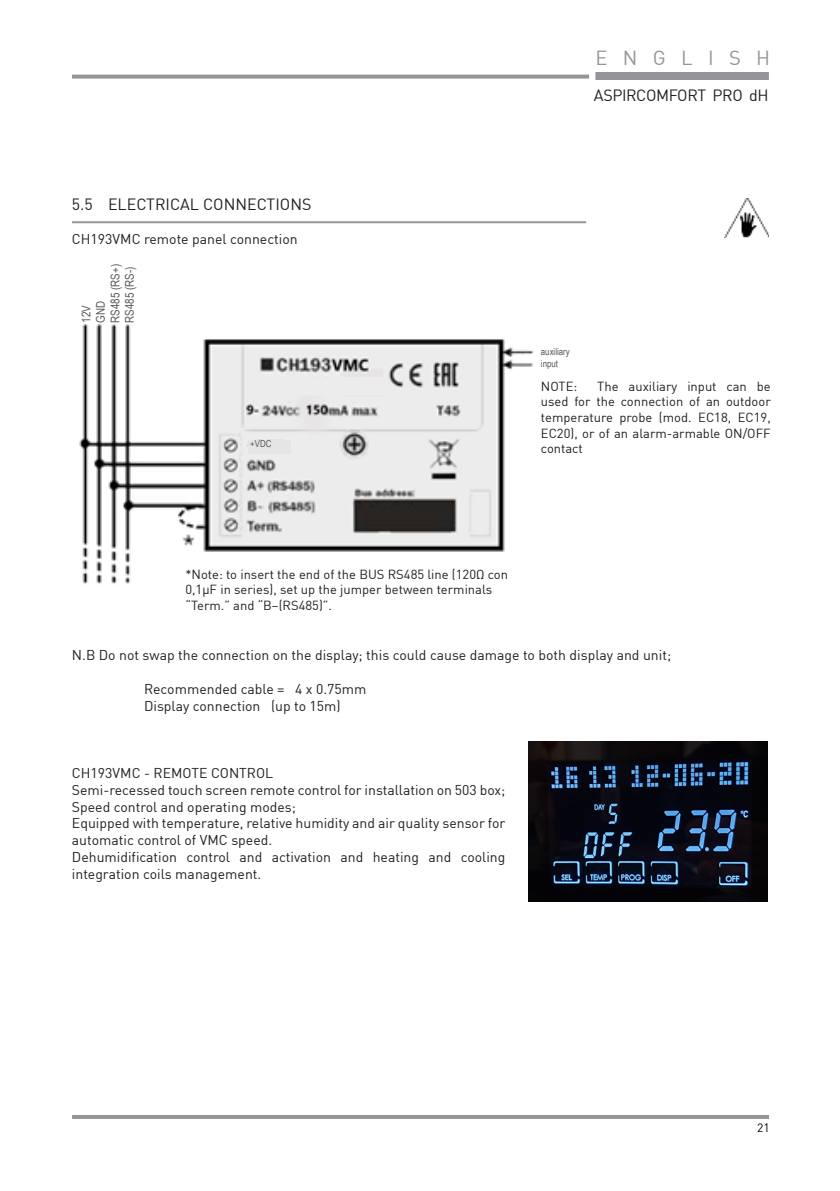
<style>
.page{position:relative;width:840px;height:1191px;background:#fff}
.page>*{position:absolute;margin:0;border:0;box-sizing:border-box;transform-origin:0 0}
.t1{font:20px "DIN";letter-spacing:.77em;color:#939598}
.t2{font:16px "DIN";letter-spacing:-.01em;color:#231f20}
.t3{font:14px/16.8px "DIN";color:#231f20}
.t4{font:13px/15.6px "DIN";color:#231f20;text-align:justify}
.Stile_di_paragrafo_V{font:12px "Arial Narrow";color:#57585a}
.t5{font:12px "DIN";color:#040503}
.Stile_di_paragrafo_V-2{font:9.6px/11.6px "Arial Narrow";color:#57585a}
</style>
<div class="page">
<hr style="left:72px;top:1115px;width:696px;height:4px;background:#939598">
<svg style="left:72px;top:75px;width:516px;height:4px;background:#9e9fa2"></svg>
<div style="left:595px;top:72px;width:173px;height:8px;background:#939598"></div>
<hr style="left:72px;top:221px;width:514px;height:2px;background:#939598">
<img style="left:79px;top:324px;width:455px;height:260px">
<div style="left:255px;top:377px;width:129px;height:17px;background:#ececec"></div>
<div style="left:396px;top:403px;width:33px;height:17px;background:#ececec"></div>
<div style="left:248px;top:440px;width:43px;height:13px;background:#e5e5e7"></div>
<img style="left:724px;top:198px;width:44px;height:40px">
<img style="left:528px;top:742px;width:239px;height:159px">
<p class="t2" style="left:72px;top:194px;width:241px">5.5 ELECTRICAL CONNECTIONS</p>
<p class="t3" style="left:72px;top:230px;width:227px">CH193VMC remote panel connection</p>
<p class="Stile_di_paragrafo_V" style="left:106px;top:323px;width:60px;rotate:-90deg">RS485 (RS+)</p>
<p class="Stile_di_paragrafo_V" style="left:121px;top:323px;width:58px;rotate:-90deg">RS485 (RS-)</p>
<p class="Stile_di_paragrafo_V" style="left:77px;top:323px;width:19px;rotate:-90deg">12V</p>
<p class="Stile_di_paragrafo_V" style="left:92px;top:323px;width:23px;rotate:-90deg">GND</p>
<p class="Stile_di_paragrafo_V-2" style="left:250px;top:437px;width:23px">+VDC</p>
<h1 class="t1" style="left:595px;top:45px;width:176px">ENGLISH</h1>
<p class="t2" style="left:593px;top:85px;width:176px">ASPIRCOMFORT PRO dH</p>
<p class="Stile_di_paragrafo_V-2" style="left:540px;top:346px;width:30px">auxiliary input</p>
<p class="t4" style="left:540px;top:378px;width:38px">NOTE:</p>
<p class="t4" style="left:540px;top:378px;width:231px;text-indent:56px">The auxiliary input can be used for the connection of an outdoor temperature probe (mod. EC18, EC19, EC20), or of an alarm-armable ON/OFF contact</p>
<p class="t4" style="left:185px;top:566px;width:324px;text-align:left">*Note: to insert the end of the BUS RS485 line (120Ω con<br>0,1μF in series), set up the jumper between terminals “Term.” and “B–(RS485)”.</p>
<p class="t3" style="left:72px;top:646px;width:600px">N.B Do not swap the connection on the display; this could cause damage to both display and unit;</p>
<p class="t3" style="left:144px;top:680px;width:224px">Recommended cable = 4 x 0.75mm</p>
<p class="t3" style="left:144px;top:697px;width:198px">Display connection (up to 15m)</p>
<p class="t3" style="left:72px;top:764px;width:203px">CH193VMC - REMOTE CONTROL</p>
<p class="t3" style="left:72px;top:781px;width:434px">Semi-recessed touch screen remote control for installation on 503 box;</p>
<p class="t3" style="left:72px;top:798px;width:225px">Speed control and operating modes;</p>
<p class="t3" style="left:72px;top:814px;width:434px">Equipped with temperature, relative humidity and air quality sensor for automatic control of VMC speed.</p>
<p class="t3" style="left:72px;top:848px;width:434px">Dehumidification control and activation and heating and cooling integration coils management.</p>
<p class="t5" style="left:756px;top:1120px;width:14px">21</p>
</div>
